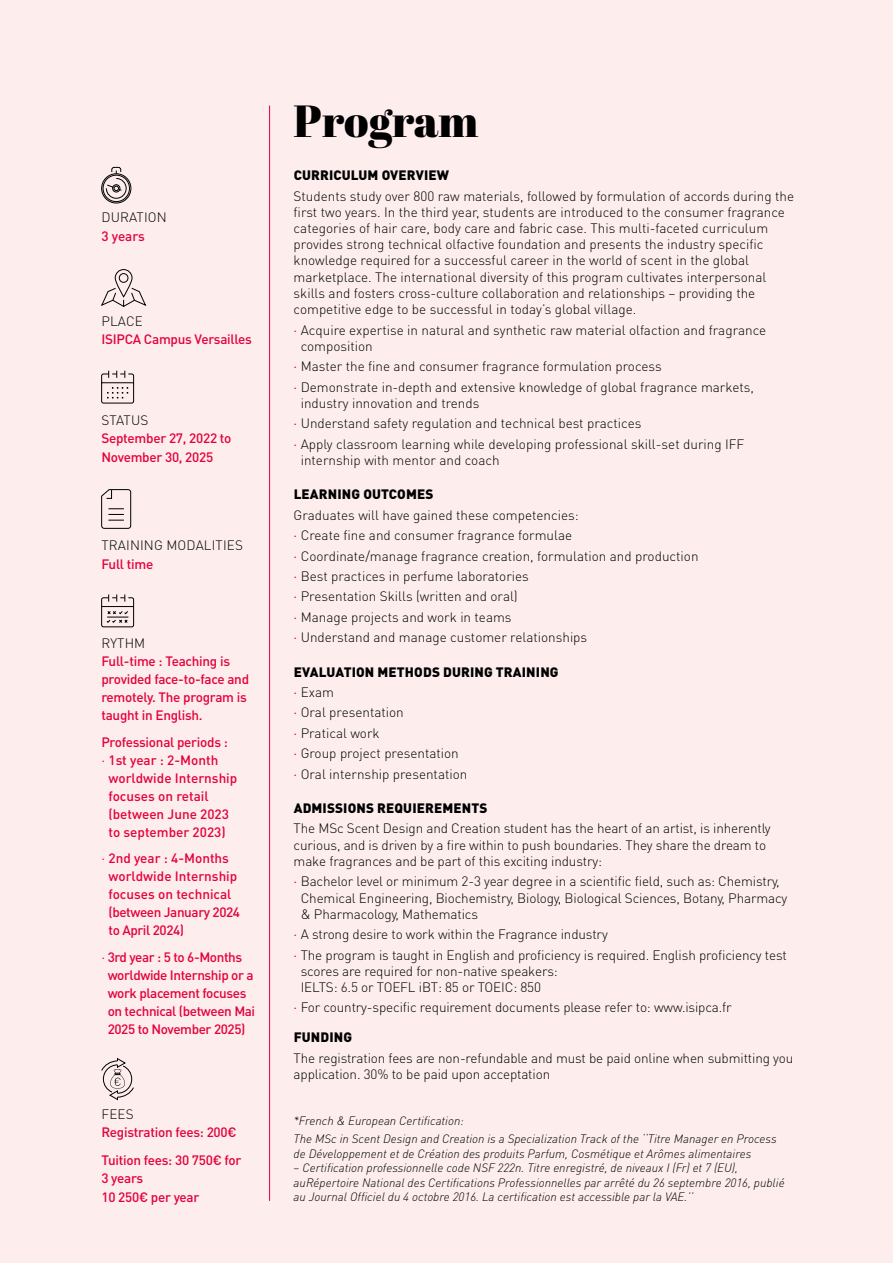
<style>
.page{position:relative;width:893px;height:1263px;background:#fdeded}
.page>*{position:absolute;margin:0;border:0;box-sizing:border-box;transform-origin:0 0}
.t1{font:45px "Abril Fatface";color:#000}
.t2{font:300 13.5px/20.4px "DIN Pro";color:#000}
.t3{font:500 13.5px/18px "DIN Pro";letter-spacing:-.02em;color:#e4003a}
.t4{font:500 13.5px/18px "DIN Pro";color:#e4003a}
.t5{font:900 13.5px "DIN Pro";letter-spacing:.01em;color:#000}
.t6{font:italic 300 12px/14.4px "DIN Pro";color:#000}
.s1{font-weight:400}
.s2{font-weight:400;color:#e4003a}
.s3{font-weight:900}
</style>
<div class="page">
<hr style="left:269px;top:106px;width:1px;height:1095px;background:#e4003a">
<svg style="left:101px;top:167px;width:30px;height:36px"></svg>
<svg style="left:101px;top:269px;width:45px;height:38px"></svg>
<svg style="left:101px;top:371px;width:33px;height:32px"></svg>
<svg style="left:101px;top:489px;width:30px;height:40px"></svg>
<svg style="left:101px;top:594px;width:33px;height:33px"></svg>
<svg style="left:101px;top:1058px;width:33px;height:42px"></svg>
<p class="t2" style="left:101px;top:206px;width:67px">DURATION</p>
<p class="t3" style="left:101px;top:226px;width:45px">3 years</p>
<p class="t2" style="left:101px;top:310px;width:43px">PLACE</p>
<p class="t3" style="left:101px;top:330px;width:152px">ISIPCA Campus Versailles</p>
<p class="t2" style="left:101px;top:409px;width:48px">STATUS</p>
<p class="t3" style="left:101px;top:428px;width:132px;line-height:18.8px">September 27, 2022 to<br>November 30, 2025</p>
<p class="t2" style="left:101px;top:534px;width:143px">TRAINING MODALITIES</p>
<p class="t3" style="left:101px;top:554px;width:53px">Full time</p>
<p class="t2" style="left:101px;top:633px;width:45px">RYTHM</p>
<p class="t3" style="left:101px;top:652px;width:149px">Full-time : Teaching is provided face-to-face and remotely. The program is taught in English.</p>
<p class="t3" style="left:101px;top:732px;width:128px">Professional periods :</p>
<p class="t4" style="left:101px;top:750px;width:118px"><span class="s1">⋅</span> 1st year : 2-Month</p>
<p class="t4" style="left:108px;top:768px;width:130px">worldwide Internship</p>
<p class="t4" style="left:108px;top:786px;width:102px">focuses on retail</p>
<p class="t4" style="left:108px;top:804px;width:122px">(between June 2023</p>
<p class="t4" style="left:108px;top:822px;width:119px">to september 2023)</p>
<p class="t4" style="left:108px;top:849px;width:133px;text-indent:-7px"><span class="s1">⋅</span> 2nd year : 4-Months worldwide Internship focuses on technical (between January 2024 to April 2024)</p>
<p class="t3" style="left:108px;top:947px;width:149px;text-indent:-6px"><span class="s1">⋅</span> 3rd year : 5 to 6-Months worldwide Internship or a work placement focuses on technical (between Mai<br>2025 to November 2025)</p>
<p class="t2" style="left:101px;top:1103px;width:34px">FEES</p>
<p class="t3" style="left:101px;top:1118px;width:141px;line-height:27.3px">Registration fees: 200€<br>Tuition fees: 30 750€ for</p>
<p class="t3" style="left:101px;top:1168px;width:100px;line-height:18.8px">3 years<br>10 250€ per year</p>
<h1 class="t1" style="left:294px;top:90px;width:186px">Program</h1>
<p class="t5" style="left:294px;top:166px;width:157px">CURRICULUM OVERVIEW</p>
<p class="t2" style="left:294px;top:187px;width:502px;line-height:16.2px">Students study over 800 raw materials, followed by formulation of accords during the first two years. In the third year, students are introduced to the consumer fragrance categories of hair care, body care and fabric case. This multi-faceted curriculum provides strong technical olfactive foundation and presents the industry specific knowledge required for a successful career in the world of scent in the global marketplace. The international diversity of this program cultivates interpersonal skills and fosters cross-culture collaboration and relationships – providing the competitive edge to be successful in today’s global village.</p>
<p class="t2" style="left:301px;top:321px;width:467px;line-height:16.2px;text-indent:-7px"><span class="s2">⋅</span> Acquire expertise in natural and synthetic raw material olfaction and fragrance composition</p>
<p class="t2" style="left:294px;top:355px;width:462px"><span class="s2">⋅</span> Master the fine and consumer fragrance formulation process<br><span class="s2">⋅</span> Demonstrate in-depth and extensive knowledge of global fragrance markets,</p>
<p class="t2" style="left:294px;top:392px;width:452px;text-indent:7px">industry innovation and trends<br><span class="s2">⋅</span> Understand safety regulation and technical best practices<br><span class="s2">⋅</span> Apply classroom learning while developing professional skill-set during IFF</p>
<p class="t2" style="left:301px;top:449px;width:200px">internship with mentor and coach</p>
<p class="t5" style="left:294px;top:485px;width:141px">LEARNING OUTCOMES</p>
<p class="t2" style="left:294px;top:504px;width:406px">Graduates will have gained these competencies:<br><span class="s2">⋅</span> Create fine and consumer fragrance formulae<br><span class="s2">⋅</span> Coordinate/manage fragrance creation, formulation and production <span class="s2">⋅</span> Best practices in perfume laboratories<br><span class="s2">⋅</span> Presentation Skills (written and oral)<br><span class="s2">⋅</span> Manage projects and work in teams<br><span class="s2">⋅</span> Understand and manage customer relationships</p>
<p class="t2" style="left:294px;top:661px;width:266px"><span class="s3">EVALUATION METHODS DURING TRAINING </span><span class="s2">⋅</span> Exam<br><span class="s2">⋅</span> Oral presentation<br><span class="s2">⋅</span> Pratical work<br><span class="s2">⋅</span> Group project presentation<br><span class="s2">⋅</span> Oral internship presentation</p>
<p class="t5" style="left:294px;top:799px;width:195px">ADMISSIONS REQUIEREMENTS</p>
<p class="t2" style="left:294px;top:820px;width:479px;line-height:16.2px">The MSc Scent Design and Creation student has the heart of an artist, is inherently curious, and is driven by a fire within to push boundaries. They share the dream to make fragrances and be part of this exciting industry:</p>
<p class="t2" style="left:301px;top:873px;width:488px;line-height:16.2px;text-indent:-7px"><span class="s2">⋅</span> Bachelor level or minimum 2-3 year degree in a scientific field, such as: Chemistry,<br>Chemical Engineering, Biochemistry, Biology, Biological Sciences, Botany, Pharmacy &amp; Pharmacology, Mathematics</p>
<p class="t2" style="left:294px;top:923px;width:495px"><span class="s2">⋅</span> A strong desire to work within the Fragrance industry<br><span class="s2">⋅</span> The program is taught in English and proficiency is required. English proficiency test</p>
<p class="t2" style="left:301px;top:962px;width:259px;line-height:16.2px">scores are required for non-native speakers:<br>IELTS: 6.5 or TOEFL iBT: 85 or TOEIC: 850</p>
<p class="t2" style="left:294px;top:997px;width:440px"><span class="s2">⋅</span> For country-specific requirement documents please refer to: www.isipca.fr</p>
<p class="t5" style="left:294px;top:1028px;width:60px">FUNDING</p>
<p class="t2" style="left:294px;top:1049px;width:501px;line-height:16.2px">The registration fees are non-refundable and must be paid online when submitting you application. 30% to be paid upon acceptation</p>
<p class="t6" style="left:294px;top:1111px;width:484px;line-height:18.6px">*French &amp; European Certification:<br>The MSc in Scent Design and Creation is a Specialization Track of the ‘‘Titre Manager en Process</p>
<p class="t6" style="left:294px;top:1146px;width:459px">de Développement et de Création des produits Parfum, Cosmétique et Arômes alimentaires</p>
<p class="t6" style="left:294px;top:1160px;width:493px">– Certification professionnelle code NSF 222n. Titre enregistré, de niveaux I (Fr) et 7 (EU), auRépertoire National des Certifications Professionnelles par arrêté du 26 septembre 2016, publié au Journal Officiel du 4 octobre 2016. La certification est accessible par la VAE.’’</p>
</div>
